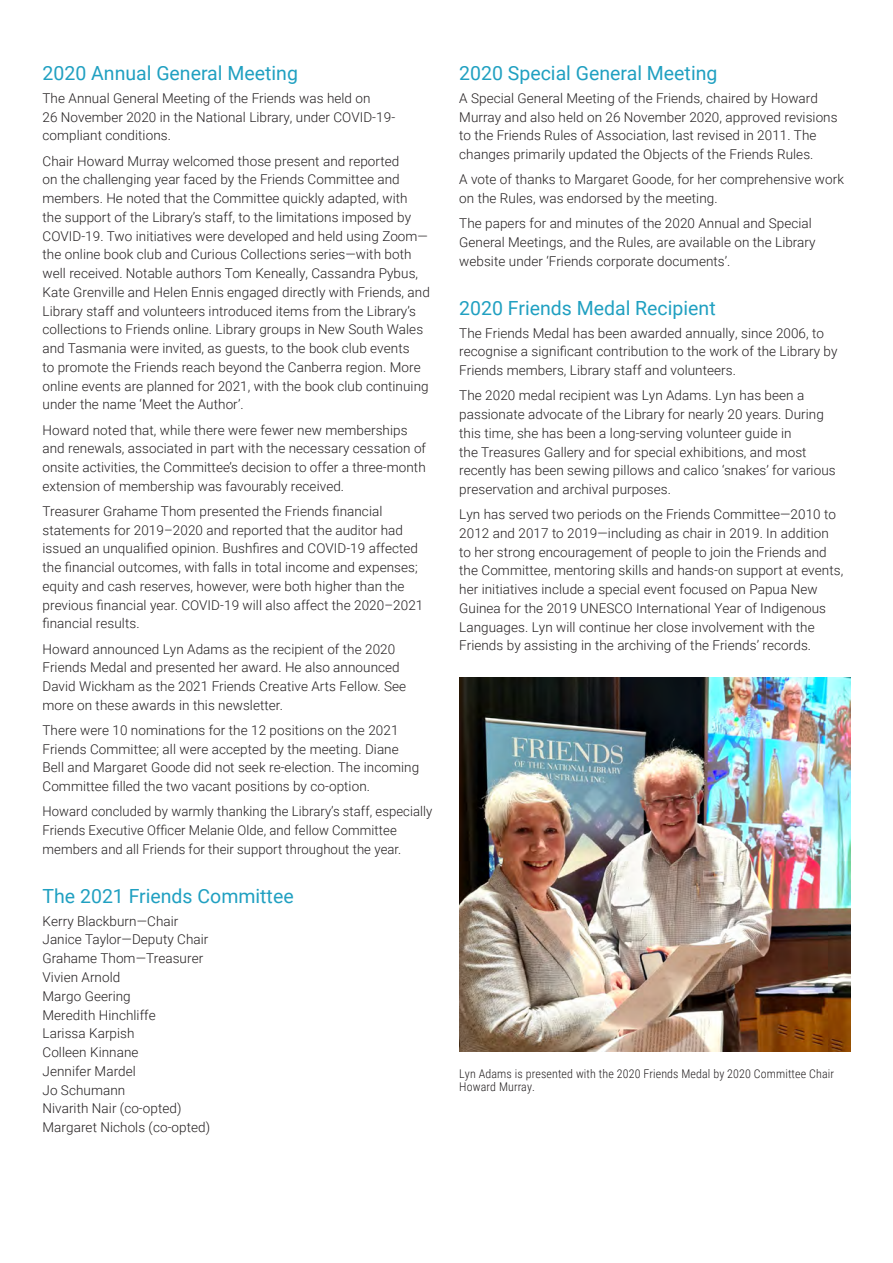
<style>
.page{position:relative;width:893px;height:1263px;background:#fff}
.page>*{position:absolute;margin:0;border:0;box-sizing:border-box;transform-origin:0 0}
.article_headings{font:19.5px "Roboto";color:#20a0c1}
.body_text{font:300 13.5px/18.8px "Roboto";letter-spacing:.005em;color:#231f20}
.Bold_sub_heads{font:300 13.5px/18.8px "Roboto";letter-spacing:.005em;color:#231f20}
.caption{font:300 12px/13.5px "Roboto Condensed";letter-spacing:.01em;color:#231f20}
</style>
<div class="page">
<img style="left:459px;top:677px;width:391px;height:375px">
<p class="article_headings" style="left:43px;top:59px;width:257px">2020 Annual General Meeting</p>
<p class="body_text" style="left:43px;top:88px;width:354px">The Annual General Meeting of the Friends was held on<br>26 November 2020 in the National Library, under COVID-19- compliant conditions.</p>
<p class="body_text" style="left:43px;top:151px;width:389px">Chair Howard Murray welcomed those present and reported<br>on the challenging year faced by the Friends Committee and members. He noted that the Committee quickly adapted, with<br>the support of the Library’s staff, to the limitations imposed by COVID-19. Two initiatives were developed and held using Zoom— the online book club and Curious Collections series—with both well received. Notable authors Tom Keneally, Cassandra Pybus, Kate Grenville and Helen Ennis engaged directly with Friends, and Library staff and volunteers introduced items from the Library’s collections to Friends online. Library groups in New South Wales and Tasmania were invited, as guests, to the book club events<br>to promote the Friends reach beyond the Canberra region. More online events are planned for 2021, with the book club continuing under the name ‘Meet the Author’.</p>
<p class="body_text" style="left:43px;top:420px;width:385px">Howard noted that, while there were fewer new memberships and renewals, associated in part with the necessary cessation of onsite activities, the Committee’s decision to offer a three-month extension of membership was favourably received.</p>
<p class="body_text" style="left:43px;top:501px;width:382px">Treasurer Grahame Thom presented the Friends financial statements for 2019–2020 and reported that the auditor had issued an unqualified opinion. Bushfires and COVID-19 affected the financial outcomes, with falls in total income and expenses; equity and cash reserves, however, were both higher than the previous financial year. COVID-19 will also affect the 2020–2021 financial results.</p>
<p class="body_text" style="left:43px;top:639px;width:365px">Howard announced Lyn Adams as the recipient of the 2020<br>Friends Medal and presented her award. He also announced David Wickham as the 2021 Friends Creative Arts Fellow. See more on these awards in this newsletter.</p>
<p class="body_text" style="left:43px;top:720px;width:378px">There were 10 nominations for the 12 positions on the 2021<br>Friends Committee; all were accepted by the meeting. Diane Bell and Margaret Goode did not seek re-election. The incoming Committee filled the two vacant positions by co-option.</p>
<p class="body_text" style="left:43px;top:802px;width:391px">Howard concluded by warmly thanking the Library’s staff, especially<br>Friends Executive Officer Melanie Olde, and fellow Committee members and all Friends for their support throughout the year.</p>
<p class="article_headings" style="left:43px;top:882px;width:253px">The 2021 Friends Committee</p>
<p class="Bold_sub_heads" style="left:43px;top:911px;width:169px">Kerry Blackburn—Chair<br>Janice Taylor—Deputy Chair<br>Grahame Thom—Treasurer<br>Vivien Arnold<br>Margo Geering<br>Meredith Hinchliffe<br>Larissa Karpish<br>Colleen Kinnane<br>Jennifer Mardel<br>Jo Schumann<br>Nivarith Nair (co-opted)<br>Margaret Nichols (co-opted)</p>
<p class="article_headings" style="left:459px;top:59px;width:260px">2020 Special General Meeting</p>
<p class="body_text" style="left:459px;top:88px;width:380px">A Special General Meeting of the Friends, chaired by Howard Murray and also held on 26 November 2020, approved revisions to the Friends Rules of Association, last revised in 2011. The changes primarily updated the Objects of the Friends Rules.</p>
<p class="body_text" style="left:459px;top:170px;width:386px">A vote of thanks to Margaret Goode, for her comprehensive work on the Rules, was endorsed by the meeting.</p>
<p class="body_text" style="left:459px;top:214px;width:358px">The papers for and minutes of the 2020 Annual and Special<br>General Meetings, and the Rules, are available on the Library website under ‘Friends corporate documents’.</p>
<p class="article_headings" style="left:459px;top:294px;width:258px">2020 Friends Medal Recipient</p>
<p class="body_text" style="left:459px;top:323px;width:380px">The Friends Medal has been awarded annually, since 2006, to recognise a significant contribution to the work of the Library by<br>Friends members, Library staff and volunteers.</p>
<p class="body_text" style="left:459px;top:386px;width:378px">The 2020 medal recipient was Lyn Adams. Lyn has been a passionate advocate of the Library for nearly 20 years. During this time, she has been a long-serving volunteer guide in<br>the Treasures Gallery and for special exhibitions, and most recently has been sewing pillows and calico ‘snakes’ for various preservation and archival purposes.</p>
<p class="body_text" style="left:459px;top:504px;width:385px">Lyn has served two periods on the Friends Committee—2010 to 2012 and 2017 to 2019—including as chair in 2019. In addition to her strong encouragement of people to join the Friends and the Committee, mentoring skills and hands-on support at events, her initiatives include a special event focused on Papua New Guinea for the 2019 UNESCO International Year of Indigenous Languages. Lyn will continue her close involvement with the Friends by assisting in the archiving of the Friends’ records.</p>
<p class="caption" style="left:459px;top:1066px;width:376px">Lyn Adams is presented with the 2020 Friends Medal by 2020 Committee Chair<br>Howard Murray.</p>
</div>
